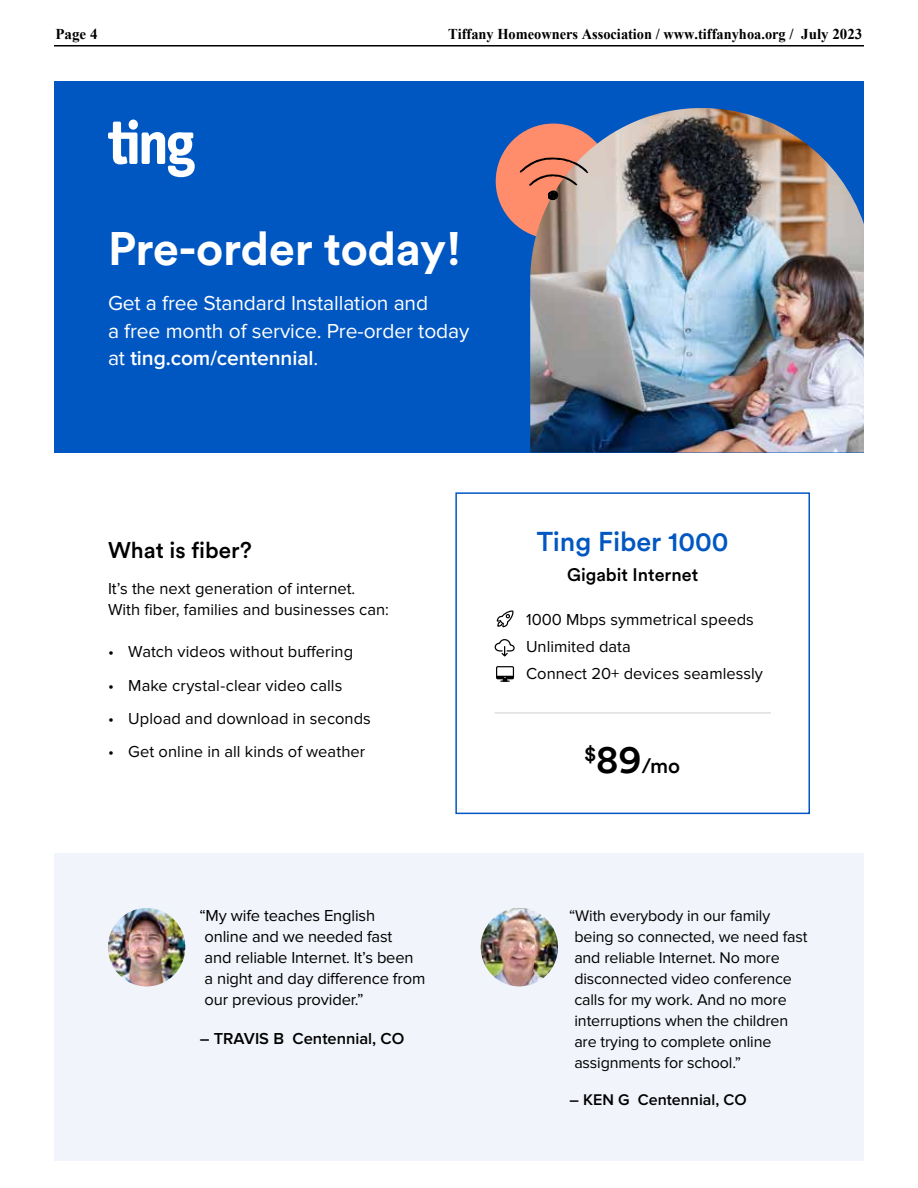
<style>
.page{position:relative;width:918px;height:1188px;background:#fff}
.page>*{position:absolute;margin:0;border:0;box-sizing:border-box;transform-origin:0 0}
.t1{font:700 46.5px "Circular Std";letter-spacing:-.005em;color:#fff}
.t2{font:500 27px "Circular Std";color:#0057c2}
.t3{font:500 22.5px "Circular Std";color:#000}
.t4{font:21px/27px "Proxima Nova";letter-spacing:-.005em;color:#fff}
.t5{font:500 20.7px "Circular Std";color:#000}
.t6{font:500 18px "Circular Std";color:#000}
.t7{font:16.5px/21px "Proxima Nova";color:#000}
.t8{font:600 16.5px "Proxima Nova";color:#000}
.t9{font:16.05px/21px "Proxima Nova";letter-spacing:-.01em;color:#000}
.t10{font:600 16.05px "Proxima Nova";color:#000}
.t11{font:700 15px "Times New Roman";color:#000;scale:.96 1}
.t12{font:700 15px "Times New Roman";color:#000}
.s1{font-weight:600}
.s2{font-size:39.75px}
</style>
<div class="page">
<hr style="left:54px;top:45px;width:810px;height:1px;background:#000">
<div style="left:54px;top:81px;width:810px;height:372px;background:#0057c2"></div>
<div style="left:54px;top:854px;width:810px;height:307px;background:#f1f4fa"></div>
<img style="left:481px;top:908px;width:77px;height:78px">
<img style="left:108px;top:908px;width:77px;height:78px">
<div style="left:455px;top:492px;width:355px;height:322px;border:2px solid #0057c2"></div>
<hr style="left:495px;top:712px;width:276px;height:2px;background:#dddedf">
<svg style="left:495px;top:639px;width:20px;height:18px"></svg>
<div style="left:496px;top:666px;width:18px;height:13px;border:1px solid #000"></div>
<svg style="left:497px;top:676px;width:16px;height:6px"></svg>
<svg style="left:496px;top:610px;width:18px;height:18px"></svg>
<div style="left:129px;top:120px;width:9px;height:10px;background:#fff;border-radius:50%"></div>
<svg style="left:108px;top:122px;width:87px;height:55px"></svg>
<div style="left:496px;top:124px;width:115px;height:115px;background:#ff8d6b;border-radius:50%"></div>
<img style="left:530px;top:108px;width:334px;height:345px">
<svg style="left:520px;top:157px;width:69px;height:43px"></svg>
<p class="t12" style="left:56px;top:23px;width:44px">Page 4</p>
<p class="t11" style="left:448px;top:23px;width:433px">Tiffany Homeowners Association / www.tiffanyhoa.org / July 2023</p>
<h1 class="t1" style="left:108px;top:219px;width:355px">Pre-order today!</h1>
<p class="t4" style="left:108px;top:290px;width:363px">Get a free Standard Installation and<br>a free month of service. Pre-order today at <span class="s1">ting.com/centennial</span>.</p>
<h2 class="t2" style="left:537px;top:525px;width:193px">Ting Fiber 1000</h2>
<p class="t6" style="left:567px;top:563px;width:133px">Gigabit Internet</p>
<p class="t7" style="left:526px;top:607px;width:238px;line-height:27px">1000 Mbps symmetrical speeds<br>Unlimited data<br>Connect 20+ devices seamlessly</p>
<h3 class="t3" style="left:108px;top:536px;width:145px">What is fiber?</h3>
<p class="t7" style="left:108px;top:578px;width:283px">It’s the next generation of internet.<br>With fiber, families and businesses can:</p>
<p class="t7" style="left:108px;top:641px;width:247px">• Watch videos without buffering</p>
<p class="t7" style="left:108px;top:675px;width:236px">• Make crystal-clear video calls</p>
<p class="t7" style="left:108px;top:708px;width:264px">• Upload and download in seconds</p>
<p class="t7" style="left:108px;top:741px;width:259px">• Get online in all kinds of weather</p>
<p class="t5" style="left:584px;top:753px;width:98px">$<span class="s2">89</span>/mo</p>
<p class="t7" style="left:205px;top:905px;width:222px;text-indent:-5px">“My wife teaches English<br>online and we needed fast<br>and reliable Internet. It’s been a night and day difference from our previous provider.”</p>
<p class="t8" style="left:200px;top:1029px;width:206px">– TRAVIS B Centennial, CO</p>
<p class="t9" style="left:574px;top:905px;width:235px;text-indent:-5px">“With everybody in our family being so connected, we need fast and reliable Internet. No more disconnected video conference calls for my work. And no more interruptions when the children are trying to complete online assignments for school.”</p>
<p class="t10" style="left:570px;top:1091px;width:179px">– KEN G Centennial, CO</p>
</div>
